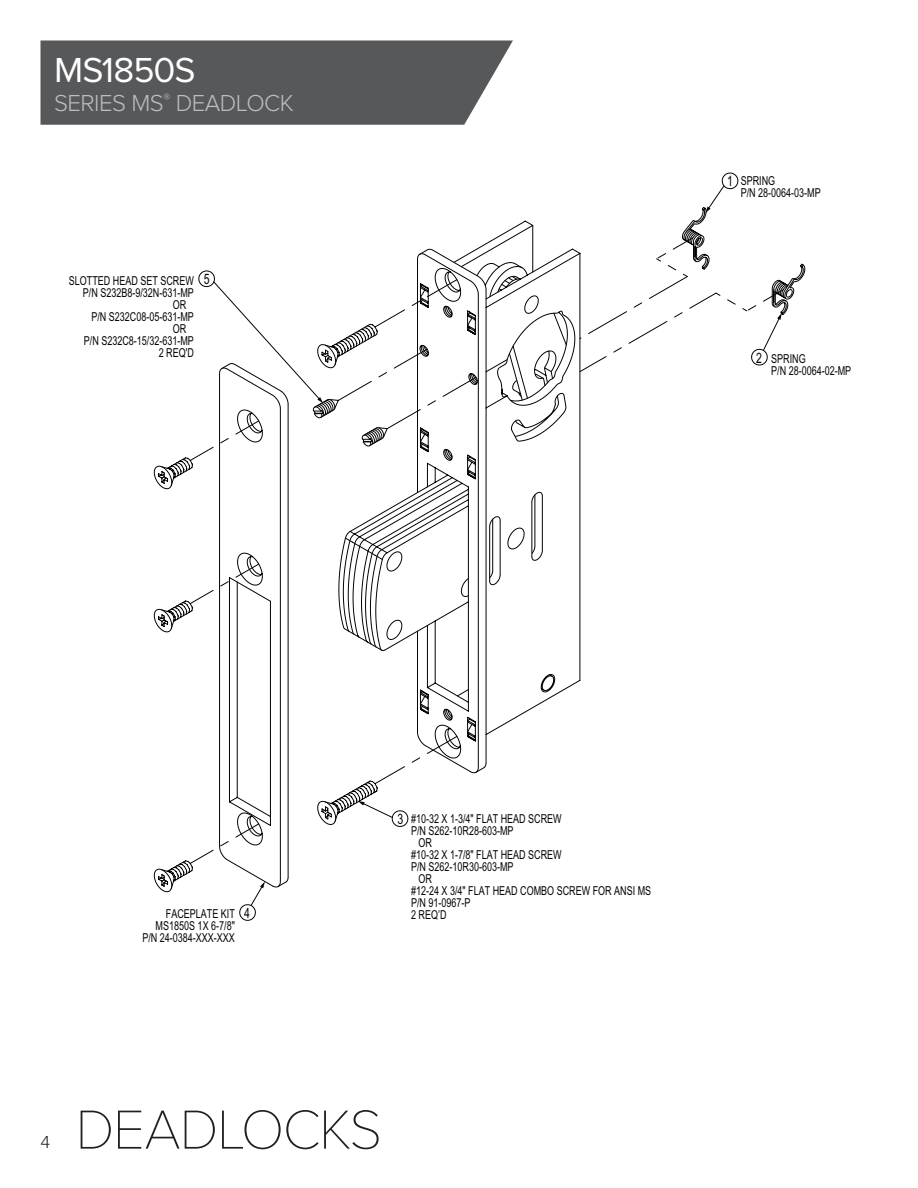
<style>
.page{position:relative;width:918px;height:1188px;background:#fff}
.page>*{position:absolute;margin:0;border:0;box-sizing:border-box;transform-origin:0 0}
.Section_name{font:100 57px "Proxima Nova T";letter-spacing:-.03em;color:#231f20}
.Category{font:36px "Proxima Nova";letter-spacing:-.03em;color:#fff}
.t1{font:300 24px "Proxima Nova";letter-spacing:-.02em;color:#bcbdc0}
.t2{font:300 18px "Proxima Nova";color:#231f20}
.t3{font:14.4px "Arial MT Std";color:#040503;scale:.73 1}
.t4{font:12.3px/12px "Arial MT Std";color:#040503;scale:.73 1}
</style>
<div class="page">
<svg style="left:40px;top:40px;width:473px;height:85px;background:#616264"></svg>
<svg style="left:573px;top:249px;width:8px;height:436px"></svg>
<svg style="left:409px;top:220px;width:164px;height:554px"></svg>
<svg style="left:579px;top:172px;width:205px;height:201px"></svg>
<svg style="left:198px;top:270px;width:211px;height:651px"></svg>
<svg style="left:358px;top:801px;width:35px;height:17px"></svg>
<svg style="left:250px;top:882px;width:15px;height:24px"></svg>
<svg style="left:213px;top:281px;width:110px;height:122px"></svg>
<p class="Category" style="left:54px;top:44px;width:143px">MS1850S</p>
<p class="t1" style="left:54px;top:90px;width:241px">SERIES MS<sup>®</sup> DEADLOCK</p>
<p class="t4" style="left:69px;top:274px;width:173px">SLOTTED HEAD SET SCREW</p>
<p class="t4" style="left:83px;top:286px;width:154px">P/N S232B8-9/32N-631-MP</p>
<p class="t4" style="left:173px;top:298px;width:20px">OR</p>
<p class="t4" style="left:91px;top:310px;width:142px">P/N S232C08-05-631-MP</p>
<p class="t4" style="left:173px;top:322px;width:20px">OR</p>
<p class="t4" style="left:84px;top:334px;width:152px">P/N S232C8-15/32-631-MP</p>
<p class="t4" style="left:159px;top:346px;width:50px">2 REQ'D</p>
<p class="t3" style="left:204px;top:270px;width:9px">5</p>
<p class="t3" style="left:727px;top:172px;width:9px">1</p>
<p class="t4" style="left:741px;top:174px;width:111px">SPRING<br>P/N 28-0064-03-MP</p>
<p class="t3" style="left:756px;top:349px;width:9px">2</p>
<p class="t4" style="left:771px;top:352px;width:111px">SPRING<br>P/N 28-0064-02-MP</p>
<p class="t4" style="left:142px;top:908px;width:128px;text-align:right">FACEPLATE KIT<br>MS1850S 1X 6-7/8"<br>P/N 24-0384-XXX-XXX</p>
<p class="t3" style="left:244px;top:905px;width:9px">4</p>
<p class="t3" style="left:397px;top:810px;width:9px">3</p>
<p class="t4" style="left:411px;top:813px;width:208px">#10-32 X 1-3/4" FLAT HEAD SCREW</p>
<p class="t4" style="left:411px;top:825px;width:142px">P/N S262-10R28-603-MP</p>
<p class="t4" style="left:419px;top:837px;width:20px">OR</p>
<p class="t4" style="left:411px;top:849px;width:208px">#10-32 X 1-7/8" FLAT HEAD SCREW</p>
<p class="t4" style="left:411px;top:861px;width:142px">P/N S262-10R30-603-MP</p>
<p class="t4" style="left:419px;top:873px;width:20px">OR</p>
<p class="t4" style="left:411px;top:885px;width:331px">#12-24 X 3/4" FLAT HEAD COMBO SCREW FOR ANSI MS</p>
<p class="t4" style="left:411px;top:897px;width:83px">P/N 91-0967-P</p>
<p class="t4" style="left:411px;top:909px;width:50px">2 REQ’D</p>
<h3 class="t2" style="left:40px;top:1132px;width:11px">4</h3>
<p class="Section_name" style="left:76px;top:1087px;width:308px">DEADLOCKS</p>
</div>
